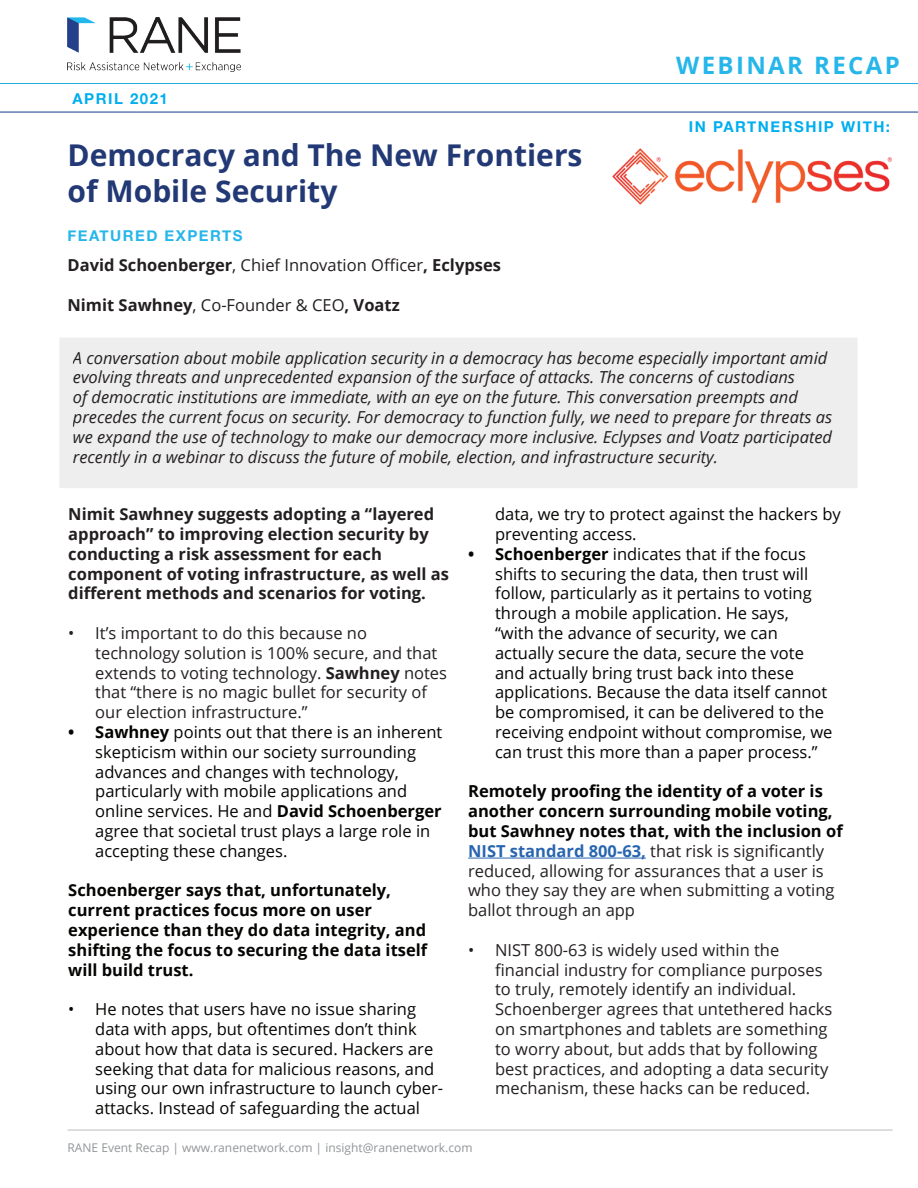
<style>
.page{position:relative;width:918px;height:1188px;background:#fff}
.page>*{position:absolute;margin:0;border:0;box-sizing:border-box;transform-origin:0 0}
.t1{font:700 30px/36px "Open Sans";color:#223975}
.t2{font:700 24px "Open Sans";letter-spacing:.1em;color:#26b6ea}
.t3{font:16.5px/19.8px "Open Sans";color:#040503}
.t4{font:16.5px/19.8px "Open Sans";color:#231f20}
.t5{font:italic 16.5px/19.8px "Open Sans";color:#231f20}
.t6{font:700 16.5px/19.8px "Open Sans";color:#231f20}
.t7{font:700 16.5px/19.8px "Open Sans";color:#040503}
.t8{font:700 15px "Helvetica Neue";letter-spacing:.1em;color:#00aeef}
.t9{font:700 15px "Helvetica Neue";letter-spacing:.1em;color:#26b6ea}
.t10{font:12px "Open Sans";color:#939598}
.s1{font-weight:400}
.s2{font-weight:700}
.s3{font-weight:700;color:#040503}
.s4{font-weight:700;color:#2865b1}
</style>
<div class="page">
<hr style="left:68px;top:1130px;width:825px;height:1px;background:#bcbdc0">
<div style="left:66px;top:344px;width:785px;height:137px;background:#eeeeef"></div>
<div style="left:59px;top:338px;width:799px;height:150px;border:14px solid #eeeeef"></div>
<hr style="left:468px;top:858px;width:178px;height:1px;background:#2865b1">
<hr style="left:0;top:112px;width:918px;height:1px;background:#103d8c">
<hr style="left:0;top:83px;width:918px;height:1px;background:#20acd9">
<img style="left:68px;top:17px;width:172px;height:54px">
<img style="left:612px;top:148px;width:280px;height:57px">
<p class="t8" style="left:72px;top:86px;width:97px">APRIL 2021</p>
<h1 class="t1" style="left:68px;top:136px;width:517px">Democracy and The New Frontiers of Mobile Security</h1>
<p class="t9" style="left:68px;top:224px;width:177px">FEATURED EXPERTS</p>
<p class="t6" style="left:68px;top:255px;width:435px">David Schoenberger<span class="s1">, Chief Innovation Officer</span>, Eclypses</p>
<p class="t6" style="left:68px;top:295px;width:334px">Nimit Sawhney<span class="s1">, Co-Founder &amp; CEO</span>, Voatz</p>
<h2 class="t2" style="left:676px;top:49px;width:225px">WEBINAR RECAP</h2>
<p class="t8" style="left:689px;top:115px;width:203px">IN PARTNERSHIP WITH:</p>
<p class="t5" style="left:73px;top:347px;width:761px">A conversation about mobile application security in a democracy has become especially important amid evolving threats and unprecedented expansion of the surface of attacks. The concerns of custodians<br>of democratic institutions are immediate, with an eye on the future. This conversation preempts and precedes the current focus on security. For democracy to function fully, we need to prepare for threats as we expand the use of technology to make our democracy more inclusive. Eclypses and Voatz participated recently in a webinar to discuss the future of mobile, election, and infrastructure security.</p>
<p class="t6" style="left:68px;top:504px;width:382px">Nimit Sawhney suggests adopting a “layered approach” to improving election security by conducting a risk assessment for each component of voting infrastructure, as well as different methods and scenarios for voting.</p>
<p class="t4" style="left:95px;top:623px;width:353px;text-indent:-27px">• It’s important to do this because no technology solution is 100% secure, and that extends to voting technology. <span class="s2">Sawhney</span> notes that “there is no magic bullet for security of our election infrastructure.”</p>
<p class="t3" style="left:95px;top:722px;width:349px;text-indent:-27px"><span class="s2">• Sawhney</span> points out that there is an inherent skepticism within our society surrounding advances and changes with technology, particularly with mobile applications and online services. He and <span class="s2">David Schoenberger </span>agree that societal trust plays a large role in accepting these changes.</p>
<p class="t7" style="left:68px;top:880px;width:360px">Schoenberger says that, unfortunately, current practices focus more on user experience than they do data integrity, and shifting the focus to securing the data itself will build trust.</p>
<p class="t3" style="left:95px;top:999px;width:349px;text-indent:-27px">• He notes that users have no issue sharing data with apps, but oftentimes don’t think about how that data is secured. Hackers are seeking that data for malicious reasons, and using our own infrastructure to launch cyber&shy;attacks. Instead of safeguarding the actual</p>
<p class="t3" style="left:495px;top:504px;width:347px">data, we try to protect against the hackers by preventing access.</p>
<p class="t3" style="left:495px;top:544px;width:339px;text-indent:-27px"><span class="s2">• Schoenberger</span> indicates that if the focus shifts to securing the data, then trust will follow, particularly as it pertains to voting through a mobile application. He says,<br>“with the advance of security, we can actually secure the data, secure the vote and actually bring trust back into these applications. Because the data itself cannot be compromised, it can be delivered to the receiving endpoint without compromise, we can trust this more than a paper process.”</p>
<p class="t4" style="left:468px;top:781px;width:376px"><span class="s3">Remotely proofing the identity of a voter is another concern surrounding mobile voting, but Sawhney notes that, with the inclusion of </span><span class="s4">NIST standard 800-63,</span> that risk is significantly reduced, allowing for assurances that a user is who they say they are when submitting a voting ballot through an app</p>
<p class="t4" style="left:495px;top:940px;width:339px;text-indent:-27px">• NIST 800-63 is widely used within the financial industry for compliance purposes to truly, remotely identify an individual.<br>Schoenberger agrees that untethered hacks on smartphones and tablets are something to worry about, but adds that by following best practices, and adopting a data security mechanism, these hacks can be reduced.</p>
<p class="t10" style="left:68px;top:1139px;width:407px">RANE Event Recap | www.ranenetwork.com | insight@ranenetwork.com</p>
</div>
